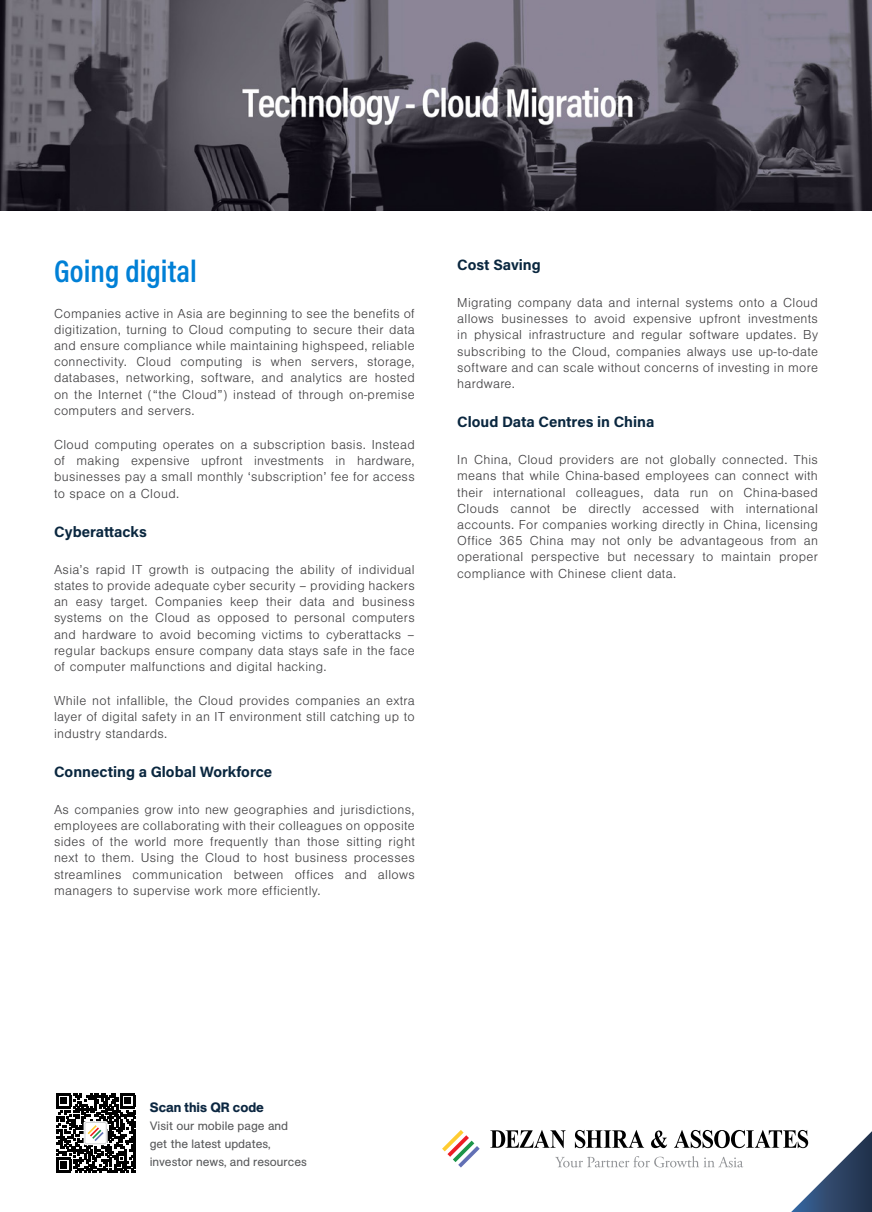
<style>
.page{position:relative;width:872px;height:1212px;background:#fff}
.page>*{position:absolute;margin:0;border:0;box-sizing:border-box;transform-origin:0 0}
.t1{font:600 31.5px "Acumin Pro Cond";color:#0080d6}
.t2{font:700 15px "Acumin Pro";color:#0a273f}
.t3{font:300 13.5px/16.2px "Nimbus San";letter-spacing:.025em;color:#414042;text-align:justify}
.t4{font:500 13.5px "Unlimited Sans";color:#0c2741}
.t5{font:12px/18px "Unlimited Sans";color:#58595b}
</style>
<div class="page">
<svg style="left:442px;top:1130px;width:38px;height:37px"></svg>
<div style="left:54px;top:1091px;width:83px;height:84px;background:linear-gradient(to right,#fff,#fff)"></div>
<svg style="left:56px;top:1093px;width:79px;height:79px"></svg>
<svg style="left:490px;top:1130px;width:382px;height:82px"></svg>
<img style="left:0;top:0;width:872px;height:211px">
<h1 class="t1" style="left:54px;top:250px;width:144px">Going digital</h1>
<p class="t3" style="left:54px;top:305px;width:362px">Companies active in Asia are beginning to see the benefits of digitization, turning to Cloud computing to secure their data and ensure compliance while maintaining highspeed, reliable connectivity. Cloud computing is when servers, storage, databases, networking, software, and analytics are hosted on the Internet (“the Cloud”) instead of through on-premise computers and servers.</p>
<p class="t3" style="left:54px;top:437px;width:362px">Cloud computing operates on a subscription basis. Instead of making expensive upfront investments in hardware, businesses pay a small monthly ‘subscription’ fee for access to space on a Cloud.</p>
<p class="t2" style="left:54px;top:521px;width:94px">Cyberattacks</p>
<p class="t3" style="left:54px;top:562px;width:362px">Asia’s rapid IT growth is outpacing the ability of individual states to provide adequate cyber security – providing hackers an easy target. Companies keep their data and business systems on the Cloud as opposed to personal computers and hardware to avoid becoming victims to cyberattacks – regular backups ensure company data stays safe in the face of computer malfunctions and digital hacking.</p>
<p class="t3" style="left:54px;top:693px;width:362px">While not infallible, the Cloud provides companies an extra layer of digital safety in an IT environment still catching up to industry standards.</p>
<p class="t2" style="left:54px;top:761px;width:220px">Connecting a Global Workforce</p>
<p class="t3" style="left:54px;top:802px;width:362px">As companies grow into new geographies and jurisdictions, employees are collaborating with their colleagues on opposite sides of the world more frequently than those sitting right next to them. Using the Cloud to host business processes streamlines communication between offices and allows managers to supervise work more efficiently.</p>
<p class="t2" style="left:457px;top:254px;width:85px">Cost Saving</p>
<p class="t3" style="left:457px;top:295px;width:362px">Migrating company data and internal systems onto a Cloud allows businesses to avoid expensive upfront investments in physical infrastructure and regular software updates. By subscribing to the Cloud, companies always use up-to-date software and can scale without concerns of investing in more hardware.</p>
<p class="t2" style="left:457px;top:411px;width:199px">Cloud Data Centres in China</p>
<p class="t3" style="left:457px;top:452px;width:362px">In China, Cloud providers are not globally connected. This means that while China-based employees can connect with their international colleagues, data run on China-based Clouds cannot be directly accessed with international accounts. For companies working directly in China, licensing Office 365 China may not only be advantageous from an operational perspective but necessary to maintain proper compliance with Chinese client data.</p>
<p class="t4" style="left:150px;top:1097px;width:116px">Scan this QR code</p>
<p class="t5" style="left:150px;top:1116px;width:159px">Visit our mobile page and get the latest updates, investor news, and resources</p>
</div>
